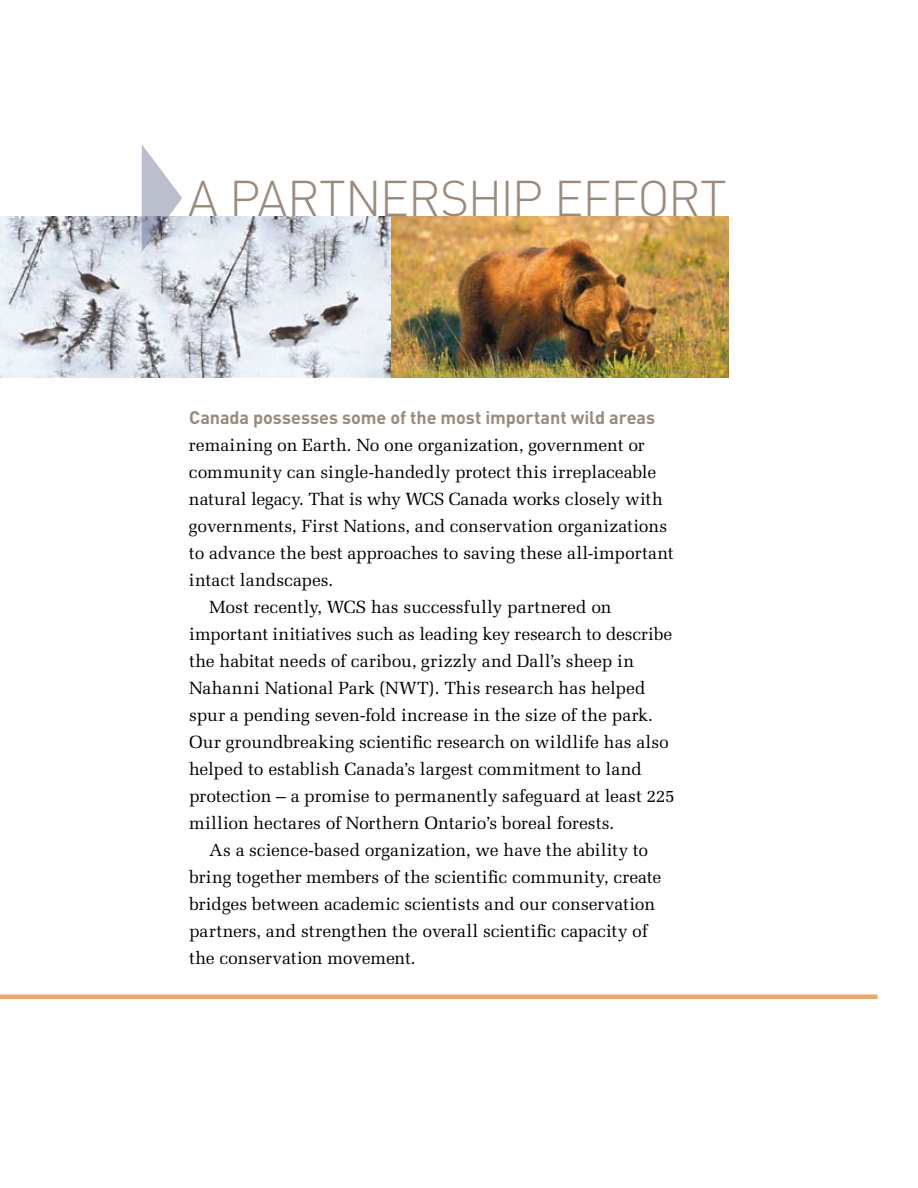
<style>
.page{position:relative;width:918px;height:1188px;background:#fff}
.page>*{position:absolute;margin:0;border:0;box-sizing:border-box;transform-origin:0 0}
.t1{font:300 49.5px "DIN";letter-spacing:-.015em;color:#998b7c}
.t2{font:700 18px "DIN";letter-spacing:-.005em;color:#998b7c}
.t3{font:17.7px "Melior";letter-spacing:-.005em;color:#000}
</style>
<div class="page">
<div style="left:0;top:994px;width:878px;height:5px;background:#eba86d"></div>
<img style="left:0;top:216px;width:729px;height:162px">
<svg style="left:142px;top:145px;width:40px;height:107px"></svg>
<h1 class="t1" style="left:188px;top:167px;width:529px">A PARTNERSHIP EFFORT</h1>
<p class="t2" style="left:189px;top:406px;width:468px">Canada possesses some of the most important wild areas</p>
<p class="t3" style="left:189px;top:435px;width:457px">remaining on Earth. No one organization, government or</p>
<p class="t3" style="left:189px;top:462px;width:469px">community can single-handedly protect this irreplaceable</p>
<p class="t3" style="left:189px;top:489px;width:475px">natural legacy. That is why WCS Canada works closely with</p>
<p class="t3" style="left:189px;top:516px;width:480px">governments, First Nations, and conservation organizations</p>
<p class="t3" style="left:189px;top:543px;width:486px">to advance the best approaches to saving these all-important</p>
<p class="t3" style="left:189px;top:570px;width:146px">intact landscapes.</p>
<p class="t3" style="left:209px;top:597px;width:404px">Most recently, WCS has successfully partnered on</p>
<p class="t3" style="left:189px;top:624px;width:485px">important initiatives such as leading key research to describe</p>
<p class="t3" style="left:189px;top:651px;width:447px">the habitat needs of caribou, grizzly and Dall’s sheep in</p>
<p class="t3" style="left:189px;top:678px;width:458px">Nahanni National Park (NWT). This research has helped</p>
<p class="t3" style="left:189px;top:705px;width:466px">spur a pending seven-fold increase in the size of the park.</p>
<p class="t3" style="left:189px;top:732px;width:481px">Our groundbreaking scientific research on wildlife has also</p>
<p class="t3" style="left:189px;top:759px;width:454px">helped to establish Canada’s largest commitment to land</p>
<p class="t3" style="left:189px;top:786px;width:487px">protection – a promise to permanently safeguard at least 225</p>
<p class="t3" style="left:189px;top:813px;width:427px">million hectares of Northern Ontario’s boreal forests.</p>
<p class="t3" style="left:209px;top:840px;width:441px">As a science-based organization, we have the ability to</p>
<p class="t3" style="left:189px;top:867px;width:474px">bring together members of the scientific community, create</p>
<p class="t3" style="left:189px;top:894px;width:468px">bridges between academic scientists and our conservation</p>
<p class="t3" style="left:189px;top:921px;width:460px">partners, and strengthen the overall scientific capacity of</p>
<p class="t3" style="left:189px;top:948px;width:228px">the conservation movement.</p>
</div>
